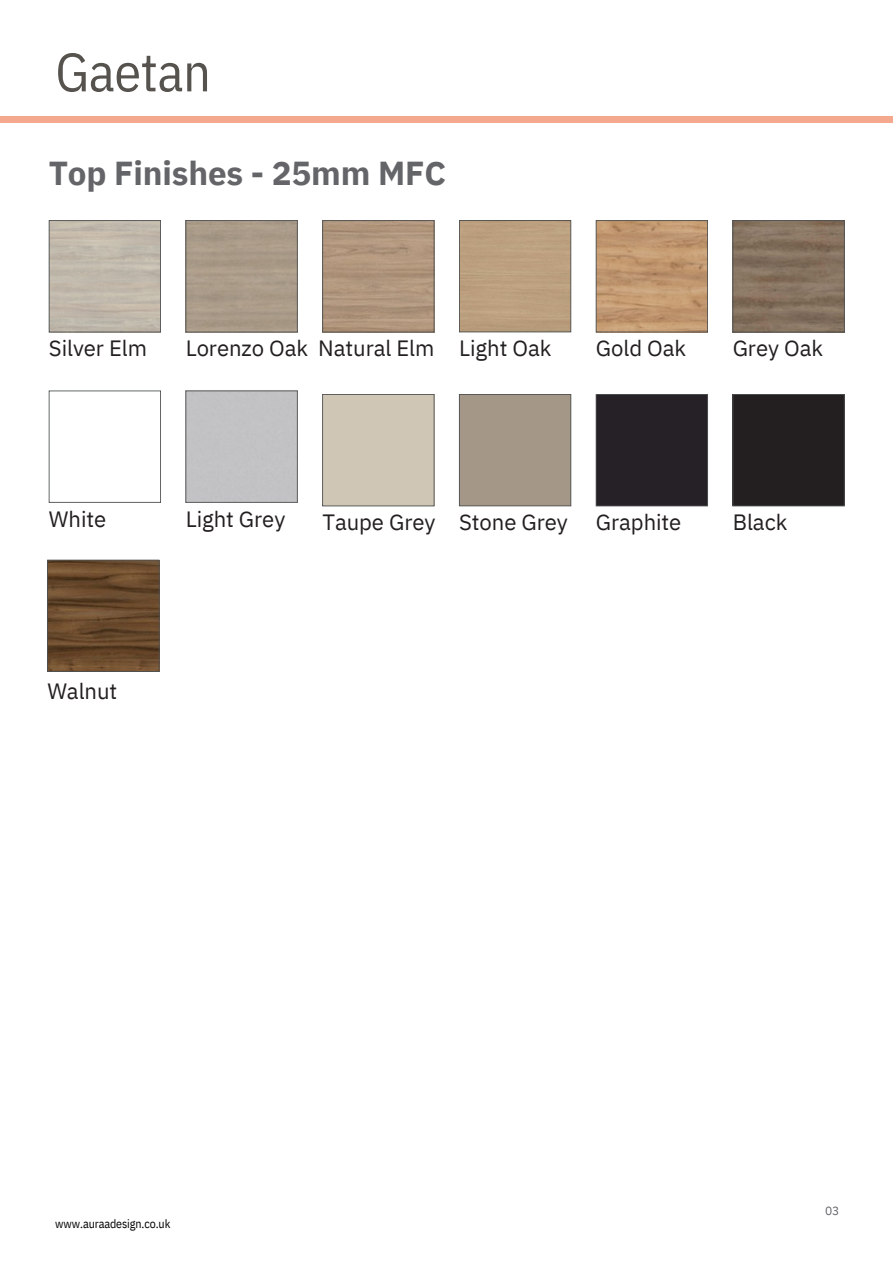
<style>
.page{position:relative;width:893px;height:1264px;background:#fff}
.page>*{position:absolute;margin:0;border:0;box-sizing:border-box;transform-origin:0 0}
.t1{font:54px "IBM Plex Sans Cond";letter-spacing:-.01em;color:#56524e}
.t2{font:700 33.15px "IBM Plex Sans";letter-spacing:-.005em;color:#646568}
.t3{font:22.05px "IBM Plex Sans";letter-spacing:-.005em;color:#231f20}
.t4{font:12px "IBM Plex Sans Cond";letter-spacing:-.01em;color:#000}
.t5{font:12px "IBM Plex Sans";color:#646568}
</style>
<div class="page">
<div style="left:0;top:116px;width:892px;height:6px;background:#f4a88e"></div>
<svg style="left:49px;top:220px;width:112px;height:112px;background:#bdb5a8"></svg>
<div style="left:459px;top:220px;width:112px;height:112px;background:#bc9f7f"></div>
<svg style="left:185px;top:220px;width:113px;height:112px;background:#a79887"></svg>
<svg style="left:322px;top:220px;width:112px;height:112px;background:#ad937b"></svg>
<svg style="left:595px;top:220px;width:113px;height:112px;background:#be9670"></svg>
<svg style="left:732px;top:220px;width:112px;height:112px;background:#83715e"></svg>
<div style="left:185px;top:390px;width:113px;height:113px;background:#c2c2c4"></div>
<svg style="left:49px;top:390px;width:112px;height:113px"></svg>
<div style="left:459px;top:394px;width:112px;height:112px;background:#a49787"></div>
<div style="left:322px;top:394px;width:112px;height:112px;background:#cfc6b5"></div>
<div style="left:595px;top:394px;width:113px;height:112px;background:#262027"></div>
<div style="left:732px;top:394px;width:112px;height:112px;background:#231f20"></div>
<svg style="left:47px;top:559px;width:112px;height:113px;background:#684a2e"></svg>
<p class="t1" style="left:55px;top:36px;width:157px">Gaetan</p>
<p class="t2" style="left:49px;top:151px;width:399px">Top Finishes - 25mm MFC</p>
<p class="t3" style="left:49px;top:334px;width:100px">Silver Elm</p>
<p class="t3" style="left:186px;top:334px;width:250px">Lorenzo Oak Natural Elm</p>
<p class="t3" style="left:459px;top:334px;width:94px">Light Oak</p>
<p class="t3" style="left:596px;top:334px;width:92px">Gold Oak</p>
<p class="t3" style="left:732px;top:334px;width:92px">Grey Oak</p>
<p class="t3" style="left:49px;top:504px;width:59px">White</p>
<p class="t3" style="left:47px;top:676px;width:71px">Walnut</p>
<p class="t3" style="left:186px;top:504px;width:101px">Light Grey</p>
<p class="t3" style="left:322px;top:507px;width:114px">Taupe Grey</p>
<p class="t3" style="left:459px;top:507px;width:110px">Stone Grey</p>
<p class="t3" style="left:596px;top:507px;width:87px">Graphite</p>
<p class="t3" style="left:732px;top:507px;width:56px">Black</p>
<p class="t4" style="left:55px;top:1215px;width:117px">www.auraadesign.co.uk</p>
<p class="t5" style="left:825px;top:1202px;width:16px">03</p>
</div>
